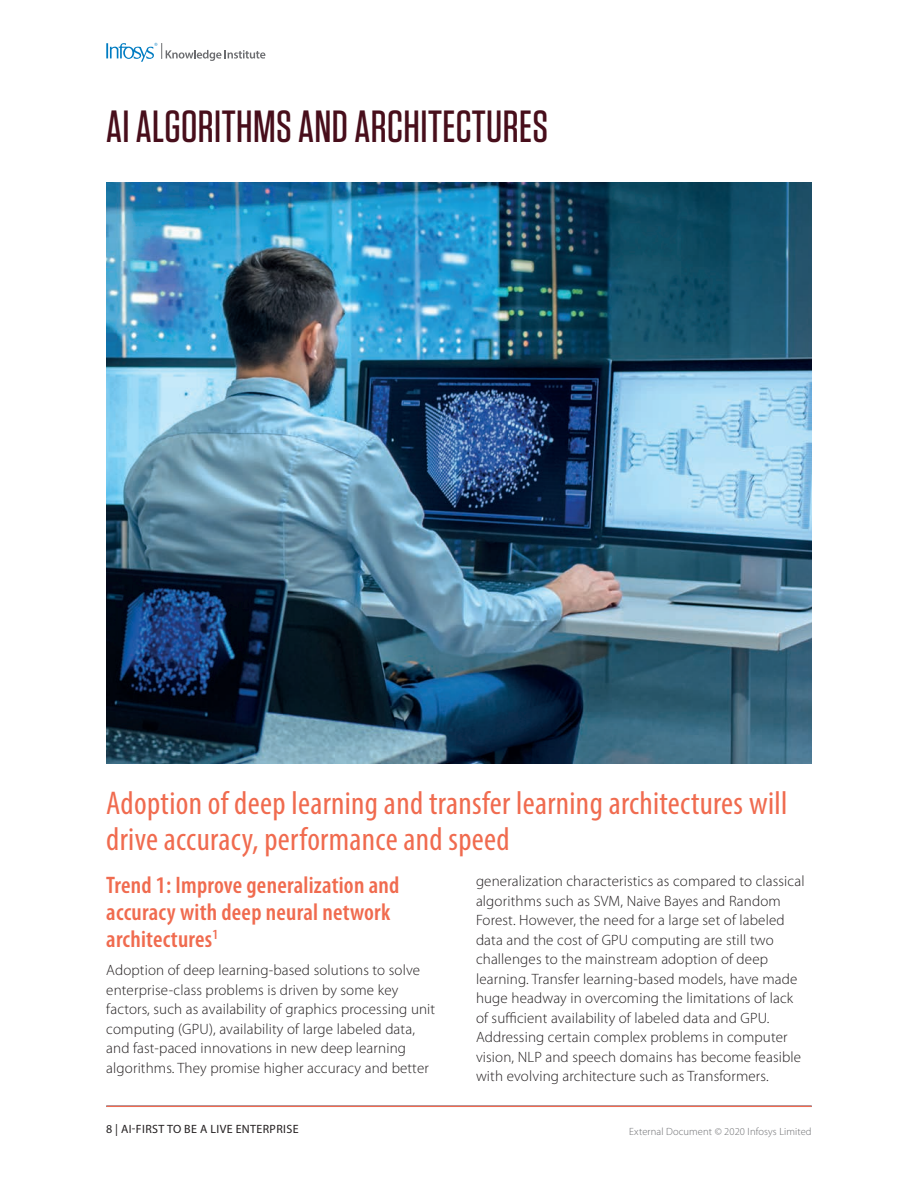
<style>
.page{position:relative;width:918px;height:1188px;background:#fff}
.page>*{position:absolute;margin:0;border:0;box-sizing:border-box;transform-origin:0 0}
.t1{font:500 45px "Tungsten";letter-spacing:.01em;color:#480e1b}
.t2{font:condensed 33px/36px "Myriad Pro";letter-spacing:.01em;color:#f06b4f}
.t3{font:600 condensed 24px/27px "Myriad Pro";letter-spacing:.01em;color:#f06b4f}
.t4{font:300 15px/19.5px "Myriad Pro";letter-spacing:.01em;color:#231f20}
.t5{font:12px "Myriad Pro";letter-spacing:.03em;color:#231f20}
.t6{font:300 10.5px "Myriad Pro";letter-spacing:.01em;color:#6c6d70}
</style>
<div class="page">
<svg style="left:106px;top:43px;width:159px;height:19px"></svg>
<hr style="left:106px;top:1106px;width:706px;height:1px;background:#f06b4f">
<img style="left:106px;top:183px;width:706px;height:580px">
<h1 class="t1" style="left:106px;top:103px;width:443px">AI ALGORITHMS AND ARCHITECTURES</h1>
<h2 class="t2" style="left:106px;top:784px;width:683px">Adoption of deep learning and transfer learning architectures will drive accuracy, performance and speed</h2>
<h3 class="t3" style="left:106px;top:871px;width:295px">Trend 1: Improve generalization and accuracy with deep neural network architectures<sup>1</sup></h3>
<p class="t4" style="left:106px;top:961px;width:330px">Adoption of deep learning-based solutions to solve enterprise-class problems is driven by some key factors, such as availability of graphics processing unit computing (GPU), availability of large labeled data, and fast-paced innovations in new deep learning algorithms. They promise higher accuracy and better</p>
<p class="t4" style="left:476px;top:872px;width:330px">generalization characteristics as compared to classical algorithms such as SVM, Naive Bayes and Random Forest. However, the need for a large set of labeled data and the cost of GPU computing are still two challenges to the mainstream adoption of deep learning. Transfer learning-based models, have made huge headway in overcoming the limitations of lack of sufficient availability of labeled data and GPU.<br>Addressing certain complex problems in computer vision, NLP and speech domains has become feasible with evolving architecture such as Transformers.</p>
<p class="t5" style="left:106px;top:1122px;width:194px">8 | AI-FIRST TO BE A LIVE ENTERPRISE</p>
<p class="t6" style="left:629px;top:1126px;width:184px">External Document © 2020 Infosys Limited</p>
</div>
